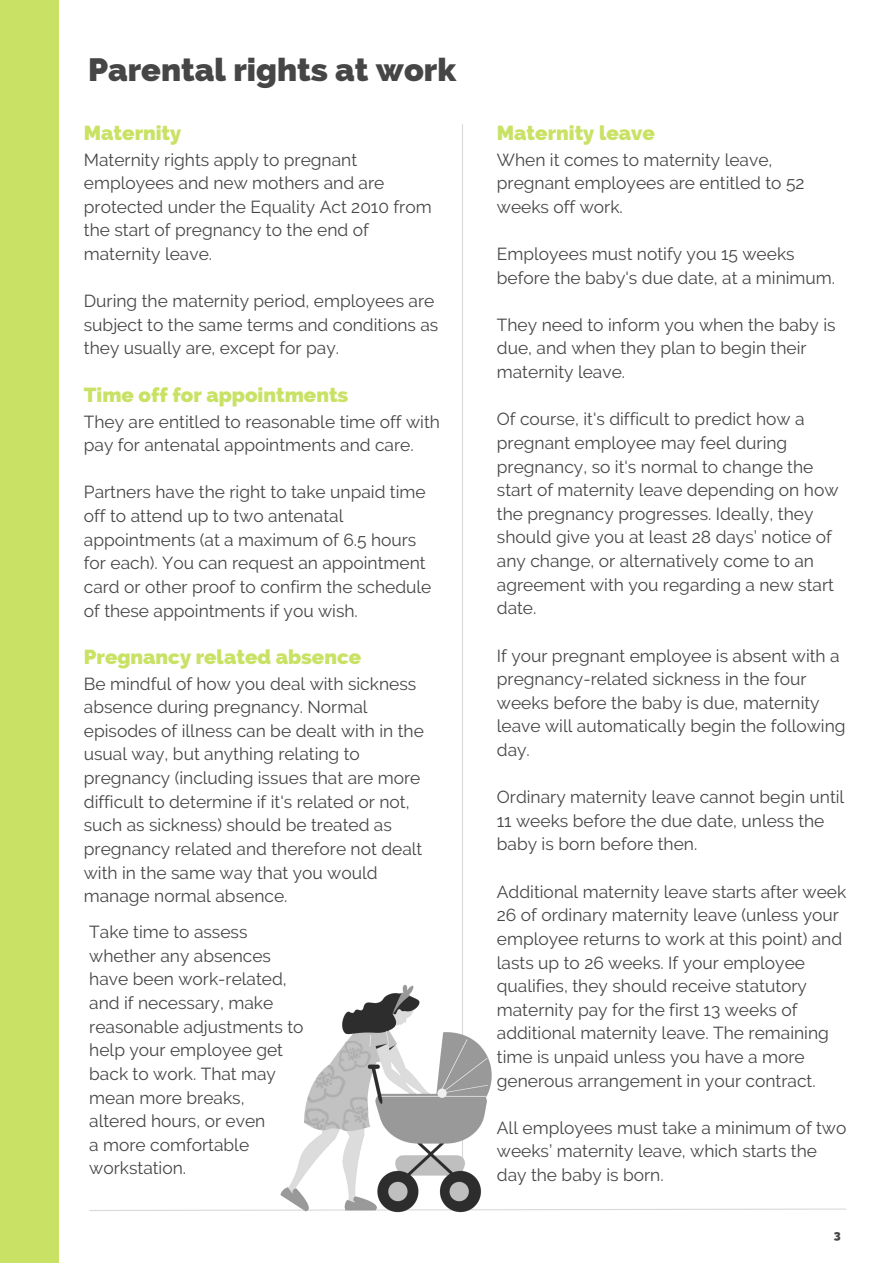
<style>
.page{position:relative;width:893px;height:1264px;background:#fff}
.page>*{position:absolute;margin:0;border:0;box-sizing:border-box;transform-origin:0 0}
.t1{font:800 32.4px "Raleway";color:#464646}
.t2{font:800 20.4px "Raleway";color:#c9e265}
.t3{font:17.4px/23.5px "Raleway";color:#464646}
.t4{font:800 12px "Raleway";color:#464646}
</style>
<div class="page">
<svg style="left:89px;top:1208px;width:757px;height:3px"></svg>
<div style="left:0;top:0;width:59px;height:1262px;background:#c9e265"></div>
<hr style="left:462px;top:124px;width:1px;height:1049px;background:#d9d9d9">
<img style="left:275px;top:985px;width:221px;height:228px">
<p class="t1" style="left:88px;top:51px;width:369px">Parental rights at work</p>
<p class="t2" style="left:84px;top:120px;width:99px">Maternity</p>
<p class="t3" style="left:84px;top:148px;width:349px">Maternity rights apply to pregnant employees and new mothers and are protected under the Equality Act 2010 from the start of pregnancy to the end of maternity leave.</p>
<p class="t3" style="left:84px;top:289px;width:356px">During the maternity period, employees are subject to the same terms and conditions as they usually are, except for pay.</p>
<p class="t2" style="left:84px;top:382px;width:266px">Time off for appointments</p>
<p class="t3" style="left:84px;top:409px;width:357px">They are entitled to reasonable time off with pay for antenatal appointments and care.</p>
<p class="t3" style="left:84px;top:480px;width:349px">Partners have the right to take unpaid time off to attend up to two antenatal appointments (at a maximum of 6.5 hours for each). You can request an appointment card or other proof to confirm the schedule of these appointments if you wish.</p>
<p class="t2" style="left:84px;top:644px;width:279px">Pregnancy related absence</p>
<p class="t3" style="left:84px;top:671px;width:341px">Be mindful of how you deal with sickness absence during pregnancy. Normal episodes of illness can be dealt with in the usual way, but anything relating to pregnancy (including issues that are more difficult to determine if it's related or not, such as sickness) should be treated as pregnancy related and therefore not dealt with in the same way that you would manage normal absence.</p>
<p class="t3" style="left:89px;top:920px;width:216px">Take time to assess whether any absences have been work-related, and if necessary, make reasonable adjustments to help your employee get back to work. That may mean more breaks, altered hours, or even</p>
<p class="t3" style="left:89px;top:1132px;width:161px">a more comfortable workstation.</p>
<p class="t2" style="left:497px;top:120px;width:159px">Maternity leave</p>
<p class="t3" style="left:497px;top:148px;width:309px">When it comes to maternity leave, pregnant employees are entitled to 52 weeks off work.</p>
<p class="t3" style="left:497px;top:242px;width:340px">Employees must notify you 15 weeks before the baby's due date, at a minimum.</p>
<p class="t3" style="left:497px;top:313px;width:340px">They need to inform you when the baby is due, and when they plan to begin their maternity leave.</p>
<p class="t3" style="left:497px;top:407px;width:343px">Of course, it's difficult to predict how a pregnant employee may feel during pregnancy, so it's normal to change the start of maternity leave depending on how the pregnancy progresses. Ideally, they should give you at least 28 days’ notice of any change, or alternatively come to an agreement with you regarding a new start date.</p>
<p class="t3" style="left:497px;top:643px;width:350px">If your pregnant employee is absent with a pregnancy-related sickness in the four weeks before the baby is due, maternity leave will automatically begin the following day.</p>
<p class="t3" style="left:497px;top:785px;width:349px">Ordinary maternity leave cannot begin until<br>11 weeks before the due date, unless the baby is born before then.</p>
<p class="t3" style="left:497px;top:879px;width:351px">Additional maternity leave starts after week 26 of ordinary maternity leave (unless your employee returns to work at this point) and lasts up to 26 weeks. If your employee qualifies, they should receive statutory maternity pay for the first 13 weeks of additional maternity leave. The remaining time is unpaid unless you have a more generous arrangement in your contract.</p>
<p class="t3" style="left:497px;top:1115px;width:351px">All employees must take a minimum of two weeks’ maternity leave, which starts the day the baby is born.</p>
<p class="t4" style="left:833px;top:1227px;width:8px">3</p>
</div>
